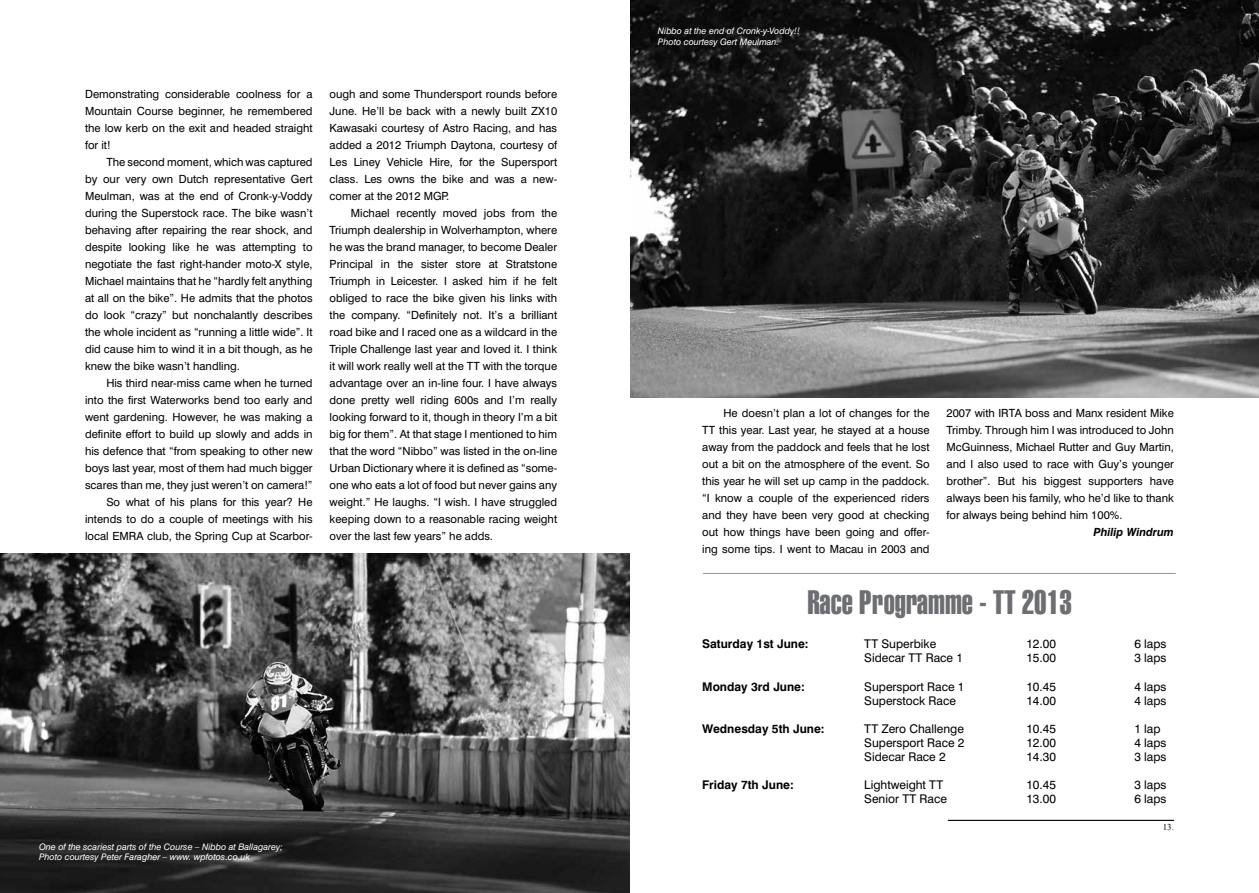
<style>
.page{position:relative;width:1259px;height:893px;background:#fff}
.page>*{position:absolute;margin:0;border:0;box-sizing:border-box;transform-origin:0 0}
.t1{font:33px "Swiss 911 BT Extra Compressed";color:#6d6e71}
.t2{font:12px "Swiss 721 BT";color:#000}
.t3{font:700 12px "Swiss 721 BT";color:#000}
.t4{font:11.25px/17px "Swiss 721 BT";color:#000;text-align:justify}
.t5{font:italic 700 11.25px "Swiss 721 BT";color:#000}
.t6{font:italic 9px/10.8px "Swiss 721 BT";color:#fff}
.t7{font:9px "Times New Roman";color:#000}
</style>
<div class="page">
<hr style="left:948px;top:820px;width:226px;height:1px;background:#000">
<img style="left:630px;top:0;width:629px;height:398px">
<img style="left:0;top:554px;width:629px;height:339px">
<hr style="left:703px;top:573px;width:472px;height:1px;background:#939598">
<p class="t4" style="left:85px;top:85px;width:229px">Demonstrating considerable coolness for a Mountain Course beginner, he remembered the low kerb on the exit and headed straight for it!</p>
<p class="t4" style="left:85px;top:153px;width:229px;text-indent:21px">The second moment, which was captured by our very own Dutch representative Gert Meulman, was at the end of Cronk-y-Voddy during the Superstock race. The bike wasn’t behaving after repairing the rear shock, and despite looking like he was attempting to negotiate the fast right-hander moto-X style, Michael maintains that he “hardly felt anything at all on the bike”. He admits that the photos do look “crazy” but nonchalantly describes the whole incident as “running a little wide”. It did cause him to wind it in a bit though, as he knew the bike wasn’t handling.</p>
<p class="t4" style="left:85px;top:374px;width:229px;text-align:right">His third near-miss came when he turned into the first Waterworks bend too early and went gardening. However, he was making a definite effort to build up slowly and adds in his defence that “from speaking to other new boys last year, most of them had much bigger scares than me, they just weren’t on camera!” So what of his plans for this year? He intends to do a couple of meetings with his local EMRA club, the Spring Cup at Scarbor-</p>
<p class="t4" style="left:330px;top:85px;width:229px">ough and some Thundersport rounds before June. He’ll be back with a newly built ZX10<br>Kawasaki courtesy of Astro Racing, and has added a 2012 Triumph Daytona, courtesy of Les Liney Vehicle Hire, for the Supersport class. Les owns the bike and was a new&shy;comer at the 2012 MGP.</p>
<p class="t4" style="left:330px;top:204px;width:229px;text-indent:21px">Michael recently moved jobs from the Triumph dealership in Wolverhampton, where he was the brand manager, to become Dealer Principal in the sister store at Stratstone Triumph in Leicester. I asked him if he felt obliged to race the bike given his links with the company. “Definitely not. It’s a brilliant road bike and I raced one as a wildcard in the Triple Challenge last year and loved it. I think it will work really well at the TT with the torque advantage over an in-line four. I have always done pretty well riding 600s and I’m really looking forward to it, though in theory I’m a bit big for them”. At that stage I mentioned to him that the word “Nibbo” was listed in the on-line Urban Dictionary where it is defined as “some&shy;one who eats a lot of food but never gains any weight.” He laughs. “I wish. I have struggled keeping down to a reasonable racing weight over the last few years” he adds.</p>
<p class="t6" style="left:39px;top:841px;width:245px">One of the scariest parts of the Course – Nibbo at Ballagarey;<br>Photo courtesy Peter Faragher – www. wpfotos.co.uk</p>
<p class="t6" style="left:658px;top:25px;width:143px">Nibbo at the end of Cronk-y-Voddy!!<br>Photo courtesy Gert Meulman.</p>
<p class="t4" style="left:702px;top:404px;width:229px;text-indent:21px">He doesn’t plan a lot of changes for the TT this year. Last year, he stayed at a house away from the paddock and feels that he lost out a bit on the atmosphere of the event. So this year he will set up camp in the paddock. “I know a couple of the experienced riders and they have been very good at checking out how things have been going and offer&shy;ing some tips. I went to Macau in 2003 and</p>
<p class="t4" style="left:946px;top:404px;width:229px">2007 with IRTA boss and Manx resident Mike Trimby. Through him I was introduced to John McGuinness, Michael Rutter and Guy Martin, and I also used to race with Guy’s younger brother”. But his biggest supporters have always been his family, who he’d like to thank for always being behind him 100%.</p>
<p class="t5" style="left:1093px;top:525px;width:82px">Philip Windrum</p>
<h1 class="t1" style="left:807px;top:584px;width:266px">Race Programme - TT 2013</h1>
<p class="t3" style="left:702px;top:637px;width:108px">Saturday 1st June:</p>
<p class="t2" style="left:864px;top:637px;width:74px">TT Superbike</p>
<p class="t2" style="left:1026px;top:637px;width:31px">12.00</p>
<p class="t2" style="left:1134px;top:637px;width:34px">6 laps</p>
<p class="t2" style="left:864px;top:651px;width:100px">Sidecar TT Race 1</p>
<p class="t2" style="left:1026px;top:651px;width:31px">15.00</p>
<p class="t2" style="left:1134px;top:651px;width:34px">3 laps</p>
<p class="t3" style="left:702px;top:679px;width:104px">Monday 3rd June:</p>
<p class="t2" style="left:864px;top:679px;width:102px">Supersport Race 1</p>
<p class="t2" style="left:1026px;top:679px;width:31px">10.45</p>
<p class="t2" style="left:1134px;top:679px;width:34px">4 laps</p>
<p class="t2" style="left:864px;top:693px;width:93px">Superstock Race</p>
<p class="t2" style="left:1026px;top:693px;width:31px">14.00</p>
<p class="t2" style="left:1134px;top:693px;width:34px">4 laps</p>
<p class="t3" style="left:702px;top:721px;width:124px">Wednesday 5th June:</p>
<p class="t2" style="left:864px;top:721px;width:101px">TT Zero Challenge</p>
<p class="t2" style="left:1026px;top:721px;width:31px">10.45</p>
<p class="t2" style="left:1134px;top:721px;width:28px">1 lap</p>
<p class="t2" style="left:864px;top:735px;width:102px">Supersport Race 2</p>
<p class="t2" style="left:1026px;top:735px;width:31px">12.00</p>
<p class="t2" style="left:1134px;top:735px;width:34px">4 laps</p>
<p class="t2" style="left:864px;top:750px;width:83px">Sidecar Race 2</p>
<p class="t2" style="left:1026px;top:750px;width:31px">14.30</p>
<p class="t2" style="left:1134px;top:750px;width:34px">3 laps</p>
<p class="t3" style="left:702px;top:778px;width:93px">Friday 7th June:</p>
<p class="t2" style="left:864px;top:778px;width:80px">Lightweight TT</p>
<p class="t2" style="left:1026px;top:778px;width:31px">10.45</p>
<p class="t2" style="left:1134px;top:778px;width:34px">3 laps</p>
<p class="t2" style="left:864px;top:792px;width:84px">Senior TT Race</p>
<p class="t2" style="left:1026px;top:792px;width:31px">13.00</p>
<p class="t2" style="left:1134px;top:792px;width:34px">6 laps</p>
<p class="t7" style="left:1162px;top:821px;width:13px">13.</p>
</div>
